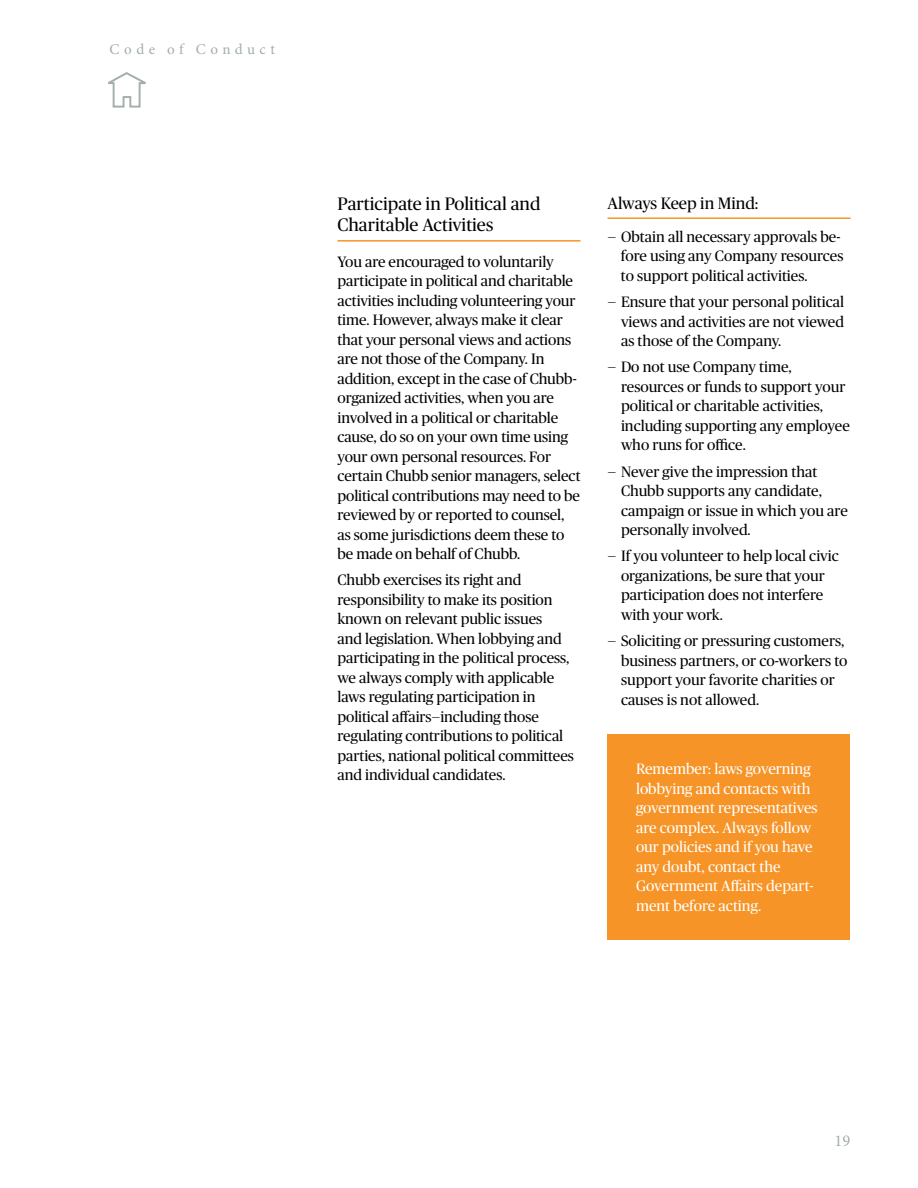
<style>
.page{position:relative;width:918px;height:1188px;background:#fff}
.page>*{position:absolute;margin:0;border:0;box-sizing:border-box;transform-origin:0 0}
.Heading_Orange_2{font:18px/21px "Chubb Publico";color:#000}
.Always_Keep_In_Mind{font:16.5px "Chubb Publico";color:#000}
.t1{font:16.5px "Minion Pro";color:#a3afa9}
.TEXT{font:15px/19.5px "Chubb Publico";letter-spacing:-.005em;color:#000}
.Bullet_-_Chubb{font:15px/19.5px "Chubb Publico";color:#000}
.Box_Text{font:15px/19.5px "Chubb Publico";color:#fff}
.t2{font:15px "Minion Pro";letter-spacing:.295em;color:#a3afa9}
</style>
<div class="page">
<svg style="left:108px;top:72px;width:38px;height:36px"></svg>
<hr style="left:338px;top:240px;width:242px;height:2px;background:#f79427">
<hr style="left:608px;top:217px;width:242px;height:2px;background:#f79427">
<div style="left:608px;top:734px;width:242px;height:206px;background:#f79427"></div>
<p class="t2" style="left:110px;top:39px;width:167px">Code of Conduct</p>
<p class="Heading_Orange_2" style="left:338px;top:192px;width:204px">Participate in Political and<br>Charitable Activities</p>
<p class="TEXT" style="left:338px;top:251px;width:245px">You are encouraged to voluntarily participate in political and charitable activities including volunteering your time. However, always make it clear that your personal views and actions are not those of the Company. In addition, except in the case of Chubb&shy;organized activities, when you are involved in a political or charitable cause, do so on your own time using your own personal resources. For certain Chubb senior managers, select political contributions may need to be reviewed by or reported to counsel, as some jurisdictions deem these to be made on behalf of Chubb.</p>
<p class="TEXT" style="left:338px;top:570px;width:238px">Chubb exercises its right and responsibility to make its position known on relevant public issues<br>and legislation. When lobbying and participating in the political process, we always comply with applicable laws regulating participation in political affairs—including those regulating contributions to political parties, national political committees and individual candidates.</p>
<p class="Always_Keep_In_Mind" style="left:608px;top:192px;width:153px">Always Keep in Mind:</p>
<p class="Bullet_-_Chubb" style="left:621px;top:226px;width:224px;text-indent:-13px">— Obtain all necessary approvals be&shy;fore using any Company resources to support political activities.</p>
<p class="Bullet_-_Chubb" style="left:621px;top:291px;width:225px;text-align:justify;text-indent:-14px">— Ensure that your personal political views and activities are not viewed as those of the Company.</p>
<p class="Bullet_-_Chubb" style="left:621px;top:357px;width:230px;text-indent:-14px">— Do not use Company time, resources or funds to support your political or charitable activities, including supporting any employee who runs for office.</p>
<p class="Bullet_-_Chubb" style="left:621px;top:461px;width:228px;text-indent:-14px">— Never give the impression that<br>Chubb supports any candidate, campaign or issue in which you are personally involved.</p>
<p class="Bullet_-_Chubb" style="left:621px;top:546px;width:219px;text-indent:-14px">— If you volunteer to help local civic organizations, be sure that your participation does not interfere with your work.</p>
<p class="Bullet_-_Chubb" style="left:621px;top:630px;width:228px;text-indent:-14px">— Soliciting or pressuring customers, business partners, or co-workers to support your favorite charities or causes is not allowed.</p>
<p class="Box_Text" style="left:636px;top:758px;width:183px">Remember: laws governing lobbying and contacts with government representatives are complex. Always follow our policies and if you have any doubt, contact the<br>Government Affairs depart&shy;ment before acting.</p>
<p class="t1" style="left:835px;top:1130px;width:17px">19</p>
</div>
